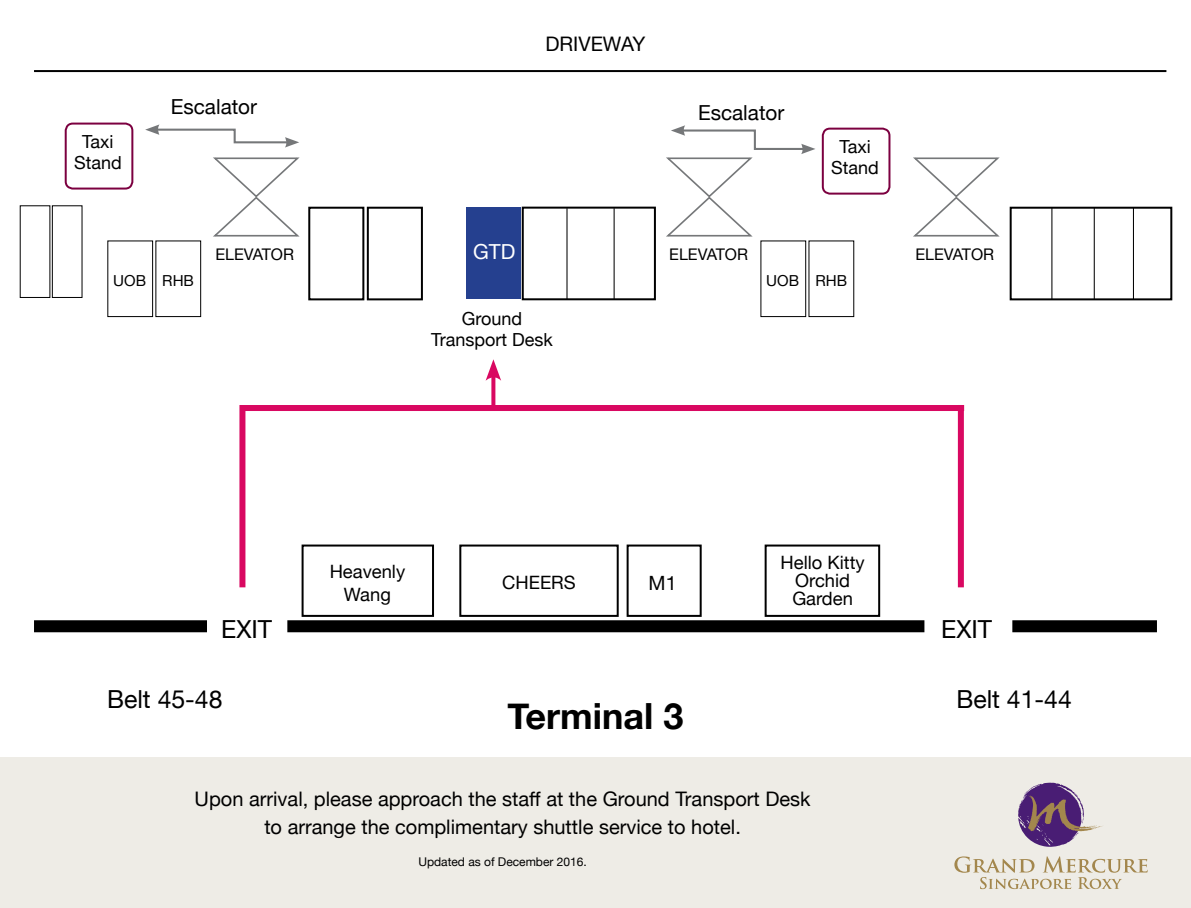
<style>
.page{position:relative;width:1191px;height:908px;background:#fff}
.page>*{position:absolute;margin:0;border:0;box-sizing:border-box;transform-origin:0 0}
.t1{font:700 36px "Helvetica Neue";color:#000}
.t2{font:24.8px "Helvetica Neue";color:#000}
.t3{font:20.8px "Helvetica Neue";color:#000}
.t4{font:20.8px "Helvetica Neue";color:#fff}
.t5{font:20px/28px "Helvetica Neue";color:#000;text-align:center}
.t6{font:19.6px "Helvetica Neue";color:#000}
.t7{font:18.4px/18px "Helvetica Neue";color:#000;text-align:center}
.t8{font:18px/20.8px "Helvetica Neue";color:#000;text-align:center}
.t9{font:16px "Helvetica Neue";color:#000}
.t10{font:15.2px "Helvetica Neue";color:#000}
.t11{font:12px "Helvetica Neue";color:#000}
</style>
<div class="page">
<div style="left:626px;top:544px;width:75px;height:72px;border:2px solid #000"></div>
<div style="left:764px;top:544px;width:116px;height:72px;border:2px solid #000"></div>
<div style="left:459px;top:544px;width:159px;height:72px;border:2px solid #000"></div>
<div style="left:301px;top:544px;width:133px;height:72px;border:2px solid #000"></div>
<div style="left:822px;top:128px;width:68px;height:66px;border:2px solid #7c0040;border-radius:7px"></div>
<div style="left:65px;top:122px;width:68px;height:67px;border:2px solid #7c0040;border-radius:7px"></div>
<div style="left:760px;top:240px;width:46px;height:77px;border:1px solid #000"></div>
<div style="left:155px;top:240px;width:46px;height:77px;border:1px solid #000"></div>
<div style="left:107px;top:240px;width:46px;height:77px;border:1px solid #000"></div>
<div style="left:34px;top:620px;width:173px;height:12px;background:#000"></div>
<div style="left:1012px;top:620px;width:145px;height:12px;background:#000"></div>
<div style="left:287px;top:620px;width:637px;height:12px;background:#000"></div>
<div style="left:1009px;top:206px;width:163px;height:94px;border:2px solid #000"></div>
<hr style="left:1133px;top:208px;width:1px;height:91px;background:#000">
<hr style="left:1093px;top:208px;width:1px;height:91px;background:#000">
<hr style="left:1051px;top:208px;width:1px;height:91px;background:#000">
<div style="left:367px;top:206px;width:56px;height:94px;border:2px solid #000"></div>
<div style="left:308px;top:206px;width:56px;height:94px;border:2px solid #000"></div>
<div style="left:52px;top:205px;width:30px;height:93px;border:1px solid #000"></div>
<svg style="left:913px;top:157px;width:87px;height:80px"></svg>
<svg style="left:213px;top:157px;width:87px;height:80px"></svg>
<div style="left:466px;top:207px;width:54px;height:92px;background:#25408f"></div>
<div style="left:522px;top:206px;width:134px;height:94px;border:2px solid #000"></div>
<hr style="left:566px;top:208px;width:1px;height:91px;background:#000">
<hr style="left:613px;top:208px;width:1px;height:91px;background:#000">
<svg style="left:145px;top:124px;width:154px;height:23px"></svg>
<svg style="left:666px;top:125px;width:149px;height:112px"></svg>
<div style="left:239px;top:405px;width:6px;height:182px;background:#d90861"></div>
<div style="left:958px;top:405px;width:6px;height:182px;background:#d90861"></div>
<div style="left:241px;top:405px;width:723px;height:6px;background:#d90861"></div>
<svg style="left:491px;top:380px;width:4px;height:25px"></svg>
<svg style="left:486px;top:359px;width:15px;height:21px"></svg>
<hr style="left:34px;top:70px;width:1132px;height:2px;background:#000">
<div style="left:0;top:757px;width:1191px;height:150px;background:#eeece6"></div>
<svg style="left:1018px;top:782px;width:84px;height:64px"></svg>
<svg style="left:954px;top:856px;width:193px;height:32px"></svg>
<p class="t8" style="left:74px;top:132px;width:49px">Taxi<br>Stand</p>
<p class="t3" style="left:171px;top:92px;width:88px">Escalator</p>
<p class="t5" style="left:545px;top:31px;width:101px">DRIVEWAY</p>
<p class="t3" style="left:698px;top:97px;width:88px">Escalator</p>
<p class="t8" style="left:831px;top:137px;width:49px">Taxi<br>Stand</p>
<p class="t9" style="left:215px;top:242px;width:80px">ELEVATOR</p>
<p class="t4" style="left:473px;top:236px;width:44px">GTD</p>
<p class="t9" style="left:669px;top:242px;width:80px">ELEVATOR</p>
<p class="t9" style="left:915px;top:242px;width:80px">ELEVATOR</p>
<p class="t10" style="left:113px;top:269px;width:82px">UOB RHB</p>
<p class="t10" style="left:766px;top:269px;width:82px">UOB RHB</p>
<p class="t8" style="left:431px;top:309px;width:123px">Ground<br>Transport Desk</p>
<p class="t7" style="left:330px;top:561px;width:77px;line-height:22px">Heavenly<br>Wang</p>
<p class="t7" style="left:502px;top:574px;width:75px">CHEERS</p>
<p class="t6" style="left:648px;top:568px;width:30px">M1</p>
<p class="t7" style="left:780px;top:554px;width:86px">Hello Kitty<br>Orchid<br>Garden</p>
<p class="t2" style="left:221px;top:611px;width:53px">EXIT</p>
<p class="t2" style="left:941px;top:611px;width:53px">EXIT</p>
<p class="t2" style="left:107px;top:680px;width:117px">Belt 45-48</p>
<p class="t2" style="left:956px;top:680px;width:117px">Belt 41-44</p>
<h1 class="t1" style="left:507px;top:688px;width:177px">Terminal 3</h1>
<p class="t5" style="left:195px;top:785px;width:617px">Upon arrival, please approach the staff at the Ground Transport Desk to arrange the complimentary shuttle service to hotel.</p>
<p class="t11" style="left:418px;top:852px;width:170px">Updated as of December 2016.</p>
</div>
